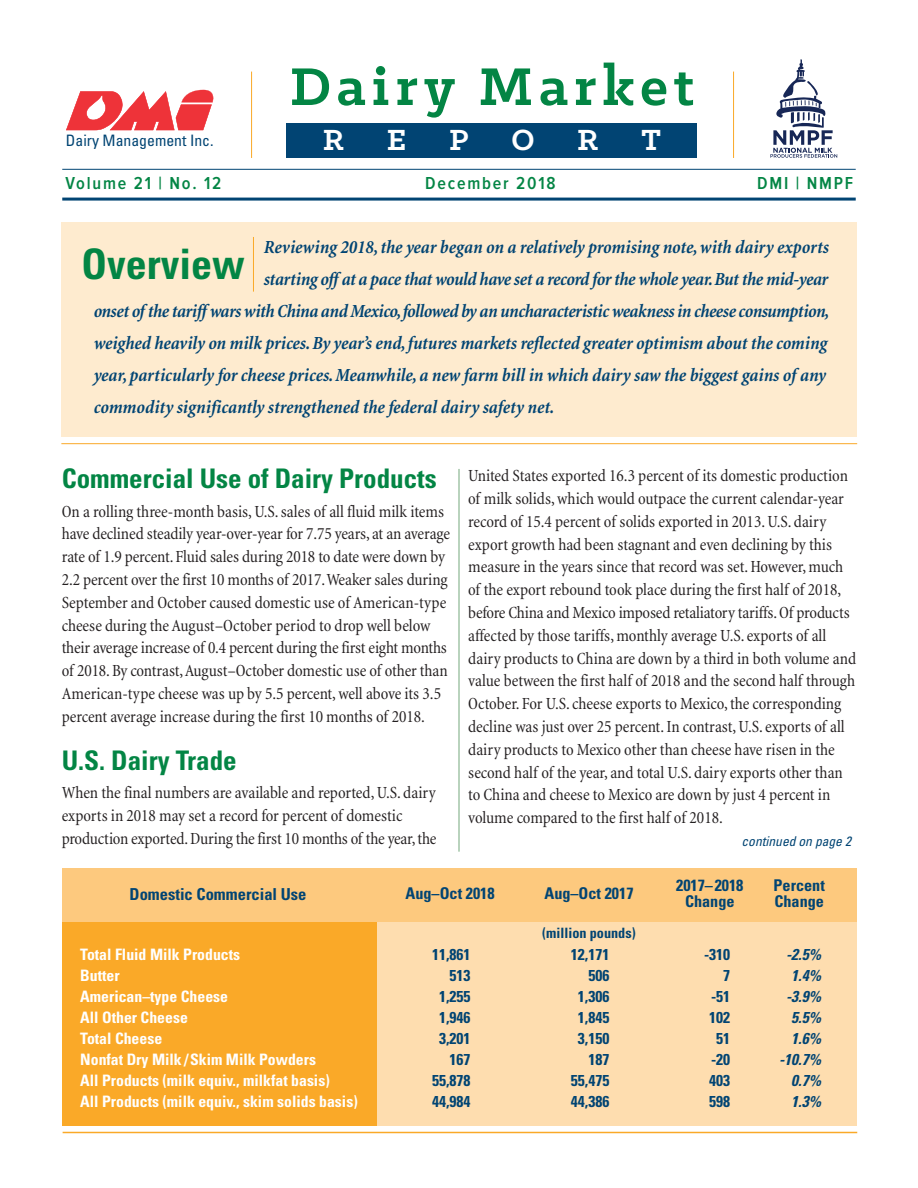
<style>
.page{position:relative;width:918px;height:1188px;background:#fff}
.page>*{position:absolute;margin:0;border:0;box-sizing:border-box;transform-origin:0 0}
.t1{font:700 60px "Klinic Slab";letter-spacing:.1em;color:#038544}
.t2{font:700 condensed 42px "Univers";color:#038544}
.t3{font:700 33px "Klinic Slab";color:#fff}
.t4{font:700 condensed 27px "Univers";color:#038544}
.t5{font:italic 700 condensed 18.75px "Minion";letter-spacing:-.01em;color:#014473}
.t6{font:600 18px "Proxima Nova Cond";letter-spacing:.1em;color:#038544}
.t7{font:condensed 17.25px/22.8px "Minion";letter-spacing:-.005em;color:#231f20}
.t8{font:700 condensed 16.5px "Univers";color:#014473}
.t9{font:700 condensed 16.2px/15.8px "Univers";color:#014473;text-align:center}
.t10{font:700 condensed 15.75px/21px "Univers";color:#fff}
.t11{font:700 condensed 15.75px/21px "Univers";color:#014473;text-align:right}
.t12{font:italic 700 condensed 15.75px/21px "Univers";color:#014473;text-align:right}
.t13{font:condensed 15.75px "Univers";color:#014473}
.t14{font:700 condensed 14.25px "Univers";color:#014473}
.t15{font:italic condensed 13.5px "Univers";color:#014473}
</style>
<div class="page">
<div style="left:344px;top:921px;width:513px;height:205px;background:#feddaf"></div>
<div style="left:63px;top:921px;width:314px;height:205px;background:#faa928"></div>
<div style="left:61px;top:222px;width:796px;height:215px;background:#feebcf"></div>
<svg style="left:66px;top:90px;width:148px;height:40px"></svg>
<div style="left:286px;top:123px;width:411px;height:35px;background:#014473"></div>
<hr style="left:251px;top:72px;width:1px;height:86px;background:#faa928">
<hr style="left:733px;top:72px;width:1px;height:86px;background:#faa928">
<hr style="left:62px;top:169px;width:794px;height:1px;background:#014473">
<hr style="left:63px;top:1132px;width:794px;height:1px;background:#faa928">
<hr style="left:62px;top:198px;width:794px;height:3px;background:#014473">
<hr style="left:61px;top:443px;width:796px;height:1px;background:#faa928">
<hr style="left:253px;top:237px;width:1px;height:55px;background:#faa928">
<hr style="left:459px;top:469px;width:1px;height:383px;background:#74a87d">
<div style="left:63px;top:868px;width:794px;height:54px;background:#fdc97e"></div>
<svg style="left:770px;top:59px;width:67px;height:99px"></svg>
<h1 class="t1" style="left:290px;top:49px;width:406px">Dairy Market</h1>
<p class="t13" style="left:66px;top:135px;width:149px">Dairy Management Inc.</p>
<h3 class="t3" style="left:323px;top:119px;width:23px">R</h3>
<h3 class="t3" style="left:387px;top:119px;width:21px">E</h3>
<h3 class="t3" style="left:449px;top:119px;width:21px">P</h3>
<h3 class="t3" style="left:512px;top:119px;width:25px">O</h3>
<h3 class="t3" style="left:577px;top:119px;width:23px">R</h3>
<h3 class="t3" style="left:642px;top:119px;width:21px">T</h3>
<p class="t6" style="left:66px;top:176px;width:157px">Volume 21 | No. 12</p>
<p class="t6" style="left:757px;top:176px;width:98px">DMI | NMPF</p>
<p class="t6" style="left:425px;top:176px;width:132px">December 2018</p>
<p class="t5" style="left:264px;top:239px;width:567px">Reviewing 2018, the year began on a relatively promising note, with dairy exports</p>
<p class="t5" style="left:264px;top:271px;width:566px">starting off at a pace that would have set a record for the whole year. But the mid-year</p>
<p class="t5" style="left:94px;top:303px;width:737px">onset of the tariff wars with China and Mexico, followed by an uncharacteristic weakness in cheese consumption,</p>
<p class="t5" style="left:94px;top:336px;width:735px">weighed heavily on milk prices. By year’s end, futures markets reflected greater optimism about the coming</p>
<p class="t5" style="left:94px;top:368px;width:734px">year, particularly for cheese prices. Meanwhile, a new farm bill in which dairy saw the biggest gains of any</p>
<p class="t5" style="left:94px;top:400px;width:462px">commodity significantly strengthened the federal dairy safety net.</p>
<h2 class="t2" style="left:81px;top:249px;width:165px">Overview</h2>
<h3 class="t4" style="left:62px;top:469px;width:376px">Commercial Use of Dairy Products</h3>
<p class="t7" style="left:62px;top:501px;width:390px">On a rolling three-month basis, U.S. sales of all fluid milk items have declined steadily year-over-year for 7.75 years, at an average rate of 1.9 percent. Fluid sales during 2018 to date were down by 2.2 percent over the first 10 months of 2017. Weaker sales during September and October caused domestic use of American-type cheese during the August–October period to drop well below their average increase of 0.4 percent during the first eight months of 2018. By contrast, August–October domestic use of other than American-type cheese was up by 5.5 percent, well above its 3.5 percent average increase during the first 10 months of 2018.</p>
<h3 class="t4" style="left:62px;top:751px;width:176px">U.S. Dairy Trade</h3>
<p class="t7" style="left:62px;top:783px;width:376px">When the final numbers are available and reported, U.S. dairy exports in 2018 may set a record for percent of domestic production exported. During the first 10 months of the year, the</p>
<p class="t7" style="left:468px;top:466px;width:389px">United States exported 16.3 percent of its domestic production of milk solids, which would outpace the current calendar-year record of 15.4 percent of solids exported in 2013. U.S. dairy export growth had been stagnant and even declining by this measure in the years since that record was set. However, much of the export rebound took place during the first half of 2018, before China and Mexico imposed retaliatory tariffs. Of products affected by those tariffs, monthly average U.S. exports of all dairy products to China are down by a third in both volume and value between the first half of 2018 and the second half through October. For U.S. cheese exports to Mexico, the corresponding decline was just over 25 percent. In contrast, U.S. exports of all dairy products to Mexico other than cheese have risen in the second half of the year, and total U.S. dairy exports other than to China and cheese to Mexico are down by just 4 percent in volume compared to the first half of 2018.</p>
<p class="t15" style="left:742px;top:836px;width:114px">continued on page 2</p>
<p class="t8" style="left:130px;top:888px;width:178px">Domestic Commercial Use</p>
<p class="t9" style="left:406px;top:888px;width:91px">Aug–Oct 2018</p>
<p class="t9" style="left:544px;top:888px;width:91px">Aug–Oct 2017</p>
<p class="t9" style="left:676px;top:879px;width:69px">2017–2018<br>Change</p>
<p class="t9" style="left:774px;top:879px;width:53px;text-align:left">Percent<br>Change</p>
<p class="t14" style="left:542px;top:928px;width:95px">(million pounds)</p>
<p class="t10" style="left:80px;top:945px;width:279px">Total Fluid Milk Products<br>Butter<br>American–type Cheese<br>All Other Cheese<br>Total Cheese<br>Nonfat Dry Milk /Skim Milk Powders<br>All Products (milk equiv., milkfat basis)<br>All Products (milk equiv., skim solids basis)</p>
<p class="t11" style="left:432px;top:945px;width:40px">11,861<br>513<br>1,255<br>1,946<br>3,201<br>167<br>55,878<br>44,984</p>
<p class="t11" style="left:571px;top:945px;width:40px">12,171<br>506<br>1,306<br>1,845<br>3,150<br>187<br>55,475<br>44,386</p>
<p class="t11" style="left:704px;top:945px;width:28px">-310<br>7 -51<br>102<br>51 -20<br>403<br>598</p>
<p class="t12" style="left:779px;top:945px;width:47px">-2.5%<br>1.4% -3.9%<br>5.5%<br>1.6% -10.7%<br>0.7%<br>1.3%</p>
</div>
